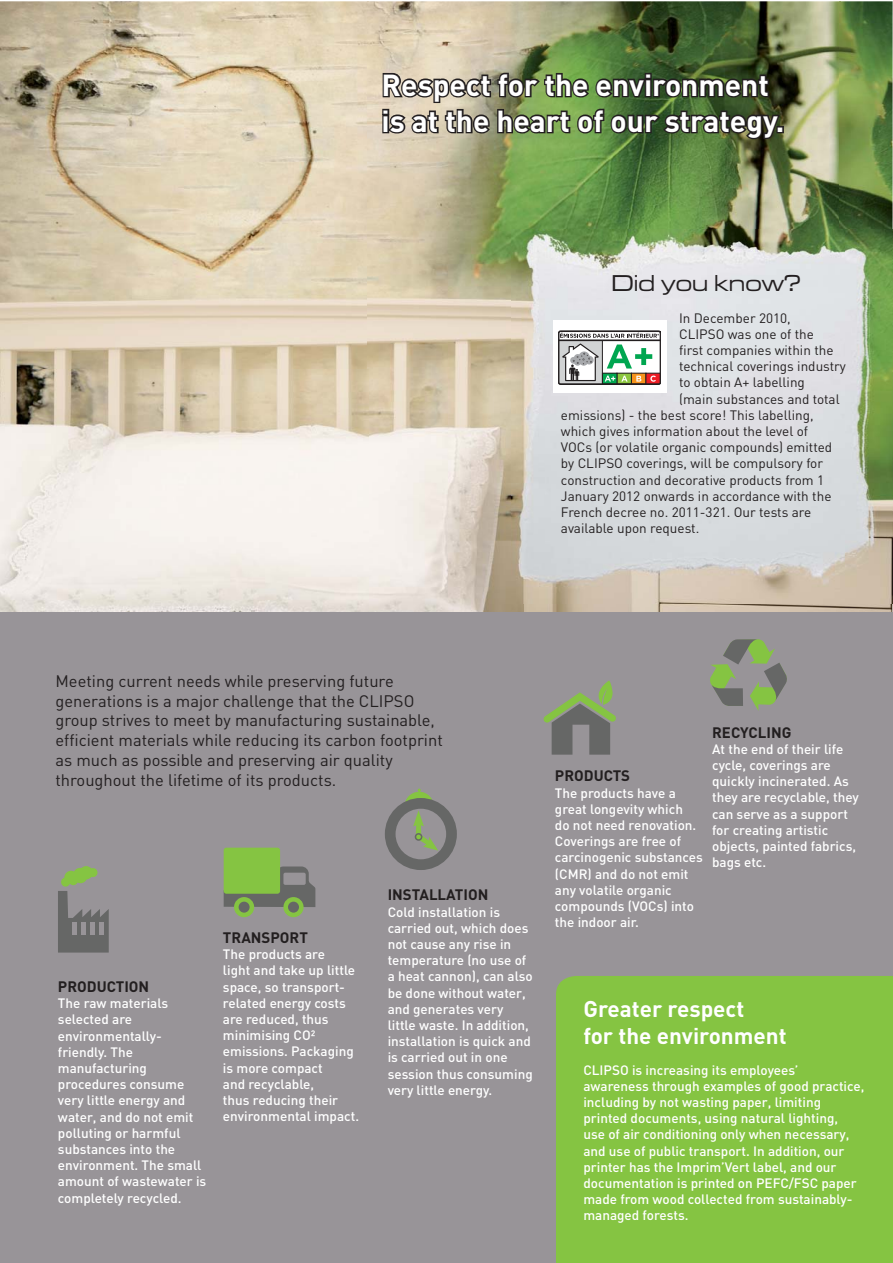
<style>
.page{position:relative;width:893px;height:1263px;background:#fff}
.page>*{position:absolute;margin:0;border:0;box-sizing:border-box;transform-origin:0 0}
.t1{font:700 30px/36px "DIN";color:#fff}
.t2{font:24px "Microgramma EF Medium Extend";color:#231f20}
.t3{font:700 22.5px/27px "DIN";color:#fff}
.t4{font:16.5px/19.8px "DIN";color:#231f20}
.t5{font:700 15px "DIN";color:#231f20}
.t6{font:500 13.5px/16.2px "DIN";color:#fff}
.t7{font:13.5px "DIN";color:#231f20}
</style>
<div class="page">
<img style="left:0;top:1px;width:367px;height:611px">
<img style="left:367px;top:1px;width:473px;height:263px">
<img style="left:840px;top:1px;width:52px;height:229px">
<img style="left:367px;top:264px;width:158px;height:348px">
<img style="left:525px;top:603px;width:367px;height:9px">
<div style="left:0;top:612px;width:892px;height:651px;background:#989498"></div>
<img style="left:512px;top:230px;width:380px;height:373px">
<svg style="left:381px;top:71px;width:404px;height:70px"></svg>
<div style="left:553px;top:320px;width:113px;height:73px;background:#fff"></div>
<svg style="left:558px;top:331px;width:103px;height:54px"></svg>
<svg style="left:710px;top:639px;width:77px;height:72px"></svg>
<svg style="left:543px;top:680px;width:73px;height:75px"></svg>
<svg style="left:58px;top:866px;width:51px;height:86px"></svg>
<svg style="left:386px;top:789px;width:68px;height:79px"></svg>
<div style="left:385px;top:798px;width:72px;height:72px;border:3px solid #666766;border-radius:50%"></div>
<div style="left:393px;top:806px;width:56px;height:56px;border:3px solid #666766;border-radius:50%"></div>
<svg style="left:224px;top:866px;width:91px;height:41px"></svg>
<div style="left:224px;top:848px;width:56px;height:46px;background:#85c442;border-radius:3px"></div>
<div style="left:283px;top:873px;width:23px;height:12px;background:#989498;border-radius:2px"></div>
<div style="left:283px;top:897px;width:21px;height:20px;background:#85c442;border-radius:50%"></div>
<div style="left:288px;top:902px;width:11px;height:11px;background:#666766;border-radius:50%"></div>
<div style="left:234px;top:897px;width:20px;height:20px;background:#85c442;border-radius:50%"></div>
<div style="left:239px;top:902px;width:11px;height:11px;background:#666766;border-radius:50%"></div>
<div style="left:556px;top:976px;width:336px;height:287px;background:#85c442"></div>
<h1 class="t1" style="left:382px;top:71px;width:404px">Respect for the environment is at the heart of our strategy.</h1>
<h2 class="t2" style="left:611px;top:269px;width:190px">Did you know?</h2>
<p class="t7" style="left:679px;top:313px;width:113px">In December 2010,</p>
<p class="t7" style="left:679px;top:329px;width:136px">CLIPSO was one of the</p>
<p class="t7" style="left:679px;top:345px;width:156px">first companies within the</p>
<p class="t7" style="left:679px;top:362px;width:168px">technical coverings industry</p>
<p class="t7" style="left:679px;top:378px;width:127px">to obtain A+ labelling</p>
<p class="t7" style="left:679px;top:394px;width:162px">(main substances and total</p>
<p class="t7" style="left:561px;top:410px;width:254px">emissions) - the best score! This labelling,</p>
<p class="t7" style="left:561px;top:426px;width:249px">which gives information about the level of</p>
<p class="t7" style="left:561px;top:443px;width:273px">VOCs (or volatile organic compounds) emitted</p>
<p class="t7" style="left:561px;top:459px;width:264px">by CLIPSO coverings, will be compulsory for</p>
<p class="t7" style="left:561px;top:475px;width:265px">construction and decorative products from 1</p>
<p class="t7" style="left:561px;top:491px;width:272px">January 2012 onwards in accordance with the</p>
<p class="t7" style="left:561px;top:507px;width:252px">French decree no. 2011-321. Our tests are</p>
<p class="t7" style="left:561px;top:524px;width:140px">available upon request.</p>
<p class="t4" style="left:56px;top:673px;width:389px">Meeting current needs while preserving future generations is a major challenge that the CLIPSO group strives to meet by manufacturing sustainable, efficient materials while reducing its carbon footprint as much as possible and preserving air quality throughout the lifetime of its products.</p>
<p class="t5" style="left:58px;top:981px;width:93px">PRODUCTION</p>
<p class="t6" style="left:58px;top:997px;width:150px">The raw materials selected are environmentally&shy;friendly. The manufacturing procedures consume very little energy and water, and do not emit polluting or harmful substances into the environment. The small amount of wastewater is completely recycled.</p>
<p class="t5" style="left:223px;top:932px;width:86px">TRANSPORT</p>
<p class="t6" style="left:223px;top:948px;width:138px">The products are<br>light and take up little space, so transport&shy;related energy costs are reduced, thus minimising CO² emissions. Packaging is more compact<br>and recyclable,<br>thus reducing their environmental impact.</p>
<p class="t5" style="left:388px;top:890px;width:102px">INSTALLATION</p>
<p class="t6" style="left:388px;top:905px;width:147px">Cold installation is carried out, which does not cause any rise in temperature (no use of a heat cannon), can also be done without water, and generates very little waste. In addition, installation is quick and is carried out in one session thus consuming very little energy.</p>
<p class="t5" style="left:555px;top:771px;width:77px">PRODUCTS</p>
<p class="t6" style="left:555px;top:786px;width:150px">The products have a great longevity which<br>do not need renovation.<br>Coverings are free of carcinogenic substances (CMR) and do not emit any volatile organic compounds (VOCs) into the indoor air.</p>
<p class="t5" style="left:712px;top:727px;width:81px">RECYCLING</p>
<p class="t6" style="left:712px;top:742px;width:148px">At the end of their life cycle, coverings are quickly incinerated. As they are recyclable, they can serve as a support for creating artistic objects, painted fabrics, bags etc.</p>
<h3 class="t3" style="left:583px;top:998px;width:205px">Greater respect<br>for the environment</h3>
<p class="t6" style="left:583px;top:1063px;width:283px">CLIPSO is increasing its employees’ awareness through examples of good practice, including by not wasting paper, limiting printed documents, using natural lighting,<br>use of air conditioning only when necessary, and use of public transport. In addition, our printer has the Imprim’Vert label, and our documentation is printed on PEFC/FSC paper made from wood collected from sustainably&shy;managed forests.</p>
</div>
